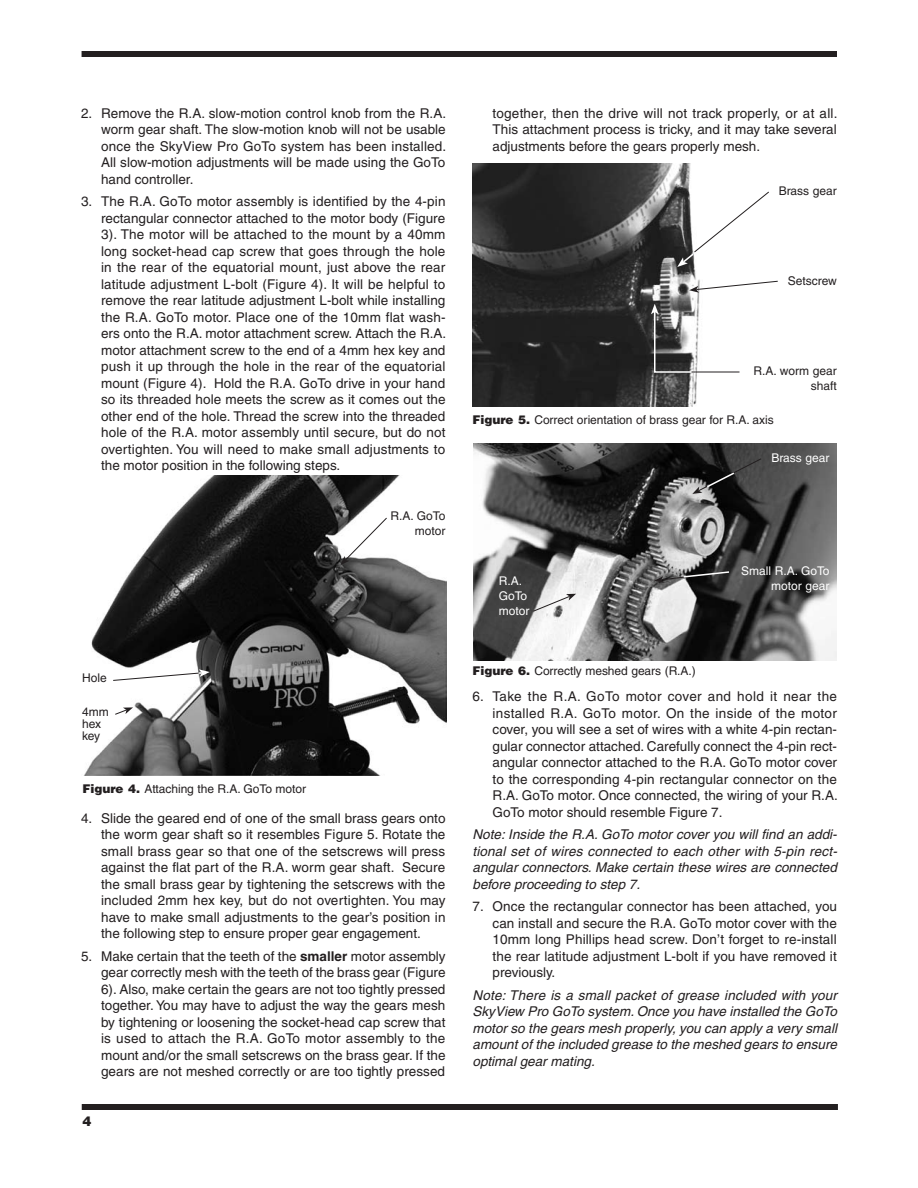
<style>
.page{position:relative;width:918px;height:1188px;background:#fff}
.page>*{position:absolute;margin:0;border:0;box-sizing:border-box;transform-origin:0 0}
.t1{font:13.5px/16.5px "Helvetica";color:#231f20;text-align:justify}
.t2{font:italic 13.5px/16.5px "Helvetica";color:#231f20;text-align:justify}
.t3{font:900 13.5px "Helvetica";color:#231f20}
.t4{font:12px/12px "Helvetica";letter-spacing:-.005em;color:#231f20;text-align:right}
.t5{font:12px/15px "Helvetica";color:#fff;text-align:right}
.s1{font-weight:900}
.s2{font-weight:700}
</style>
<div class="page">
<div style="left:82px;top:51px;width:755px;height:6px;background:#231f20"></div>
<div style="left:82px;top:1104px;width:756px;height:6px;background:#231f20"></div>
<img style="left:84px;top:475px;width:362px;height:300px">
<img style="left:472px;top:164px;width:268px;height:243px">
<img style="left:474px;top:443px;width:362px;height:218px">
<svg style="left:340px;top:517px;width:48px;height:48px"></svg>
<svg style="left:114px;top:707px;width:19px;height:8px"></svg>
<svg style="left:112px;top:669px;width:98px;height:12px"></svg>
<svg style="left:677px;top:191px;width:92px;height:76px"></svg>
<svg style="left:689px;top:280px;width:89px;height:13px"></svg>
<svg style="left:651px;top:304px;width:47px;height:70px"></svg>
<hr style="left:692px;top:372px;width:48px;height:1px;background:#231f20">
<svg style="left:692px;top:458px;width:70px;height:36px;background:#363536"></svg>
<svg style="left:654px;top:570px;width:77px;height:13px"></svg>
<svg style="left:532px;top:594px;width:44px;height:18px"></svg>
<p class="t1" style="left:101px;top:105px;width:347px;text-indent:-20px">2. Remove the R.A. slow-motion control knob from the R.A. worm gear shaft. The slow-motion knob will not be usable once the SkyView Pro GoTo system has been installed.<br>All slow-motion adjustments will be made using the GoTo hand controller.</p>
<p class="t1" style="left:101px;top:193px;width:347px;text-indent:-20px">3. The R.A. GoTo motor assembly is identified by the 4-pin rectangular connector attached to the motor body (Figure 3). The motor will be attached to the mount by a 40mm long socket-head cap screw that goes through the hole in the rear of the equatorial mount, just above the rear latitude adjustment L-bolt (Figure 4). It will be helpful to remove the rear latitude adjustment L-bolt while installing the R.A. GoTo motor. Place one of the 10mm flat wash&shy;ers onto the R.A. motor attachment screw. Attach the R.A. motor attachment screw to the end of a 4mm hex key and push it up through the hole in the rear of the equatorial mount (Figure 4). Hold the R.A. GoTo drive in your hand so its threaded hole meets the screw as it comes out the other end of the hole. Thread the screw into the threaded hole of the R.A. motor assembly until secure, but do not overtighten. You will need to make small adjustments to the motor position in the following steps.</p>
<p class="t4" style="left:82px;top:672px;width:26px">Hole</p>
<p class="t4" style="left:82px;top:706px;width:28px;text-align:left">4mm hex key</p>
<p class="t4" style="left:82px;top:783px;width:225px"><span class="s1">Figure 4.</span> Attaching the R.A. GoTo motor</p>
<p class="t4" style="left:391px;top:509px;width:56px;line-height:15px">R.A. GoTo motor</p>
<p class="t1" style="left:101px;top:810px;width:346px;text-indent:-20px">4. Slide the geared end of one of the small brass gears onto the worm gear shaft so it resembles Figure 5. Rotate the small brass gear so that one of the setscrews will press against the flat part of the R.A. worm gear shaft. Secure the small brass gear by tightening the setscrews with the included 2mm hex key, but do not overtighten. You may have to make small adjustments to the gear’s position in the following step to ensure proper gear engagement.</p>
<p class="t1" style="left:101px;top:948px;width:346px;text-indent:-20px">5. Make certain that the teeth of the <span class="s2">smaller</span> motor assembly gear correctly mesh with the teeth of the brass gear (Figure 6). Also, make certain the gears are not too tightly pressed together. You may have to adjust the way the gears mesh by tightening or loosening the socket-head cap screw that is used to attach the R.A. GoTo motor assembly to the mount and/or the small setscrews on the brass gear. If the gears are not meshed correctly or are too tightly pressed</p>
<p class="t3" style="left:82px;top:1113px;width:11px">4</p>
<p class="t1" style="left:493px;top:105px;width:346px">together, then the drive will not track properly, or at all.<br>This attachment process is tricky, and it may take several adjustments before the gears properly mesh.</p>
<p class="t4" style="left:779px;top:185px;width:60px">Brass gear</p>
<p class="t4" style="left:788px;top:275px;width:51px">Setscrew</p>
<p class="t4" style="left:754px;top:363px;width:85px;line-height:15px">R.A. worm gear shaft</p>
<p class="t4" style="left:472px;top:414px;width:303px"><span class="s1">Figure 5.</span> Correct orientation of brass gear for R.A. axis</p>
<p class="t5" style="left:499px;top:573px;width:32px;text-align:left">R.A.<br>GoTo motor</p>
<p class="t4" style="left:472px;top:665px;width:225px"><span class="s1">Figure 6.</span> Correctly meshed gears (R.A.)</p>
<p class="t5" style="left:771px;top:450px;width:60px">Brass gear</p>
<p class="t5" style="left:741px;top:563px;width:90px">Small R.A. GoTo motor gear</p>
<p class="t1" style="left:493px;top:688px;width:347px;text-indent:-20px">6. Take the R.A. GoTo motor cover and hold it near the installed R.A. GoTo motor. On the inside of the motor cover, you will see a set of wires with a white 4-pin rectan&shy;gular connector attached. Carefully connect the 4-pin rect&shy;angular connector attached to the R.A. GoTo motor cover to the corresponding 4-pin rectangular connector on the R.A. GoTo motor. Once connected, the wiring of your R.A.<br>GoTo motor should resemble Figure 7.</p>
<p class="t2" style="left:472px;top:826px;width:366px">Note: Inside the R.A. GoTo motor cover you will find an addi&shy;tional set of wires connected to each other with 5-pin rect&shy;angular connectors. Make certain these wires are connected before proceeding to step 7.</p>
<p class="t1" style="left:493px;top:898px;width:346px;text-indent:-20px">7. Once the rectangular connector has been attached, you can install and secure the R.A. GoTo motor cover with the 10mm long Phillips head screw. Don’t forget to re-install the rear latitude adjustment L-bolt if you have removed it previously.</p>
<p class="t2" style="left:472px;top:987px;width:366px">Note: There is a small packet of grease included with your SkyView Pro GoTo system. Once you have installed the GoTo motor so the gears mesh properly, you can apply a very small amount of the included grease to the meshed gears to ensure optimal gear mating.</p>
</div>
